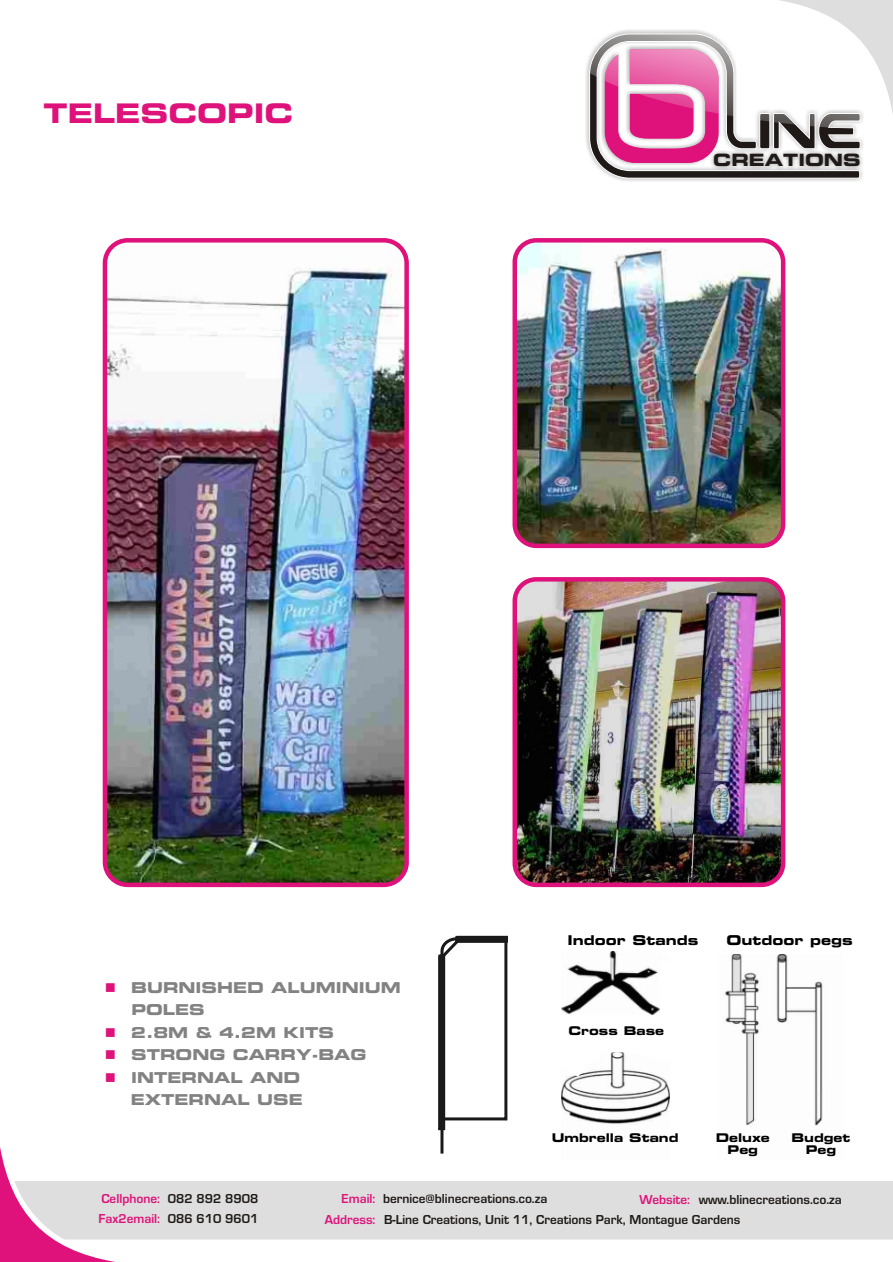
<style>
.page{position:relative;width:893px;height:1262px;background:#fff}
.page>*{position:absolute;margin:0;border:0;box-sizing:border-box;transform-origin:0 0}
.t1{font:27px "Eurostile Bold Extended Two";color:#de127a}
.t2{font:16.95px "Eurostile Bold Extended Two";color:#1f1a17}
.t3{font:15px/22.6px "Eurostile Bold Extended Two";color:#828282}
.t4{font:15px/22.5px "Wingdings";color:#de127a;text-align:justify}
.t5{font:13.5px/20px "Eurose";color:#1f1a17}
.t6{font:13.5px "Eurostile Bold Extended Two";color:#000}
.t7{font:13.5px/20px "Eurose";color:#de127a}
.t8{font:12px/12px "Eurostile Bold Extended Two";color:#000;text-align:center}
.s1{color:#de127a}
</style>
<div class="page">
<img style="left:105px;top:240px;width:301px;height:645px;border-radius:23px">
<div style="left:103px;top:238px;width:306px;height:649px;border:4px solid #de127a;border-radius:23px"></div>
<img style="left:515px;top:240px;width:268px;height:306px;border-radius:22px">
<div style="left:512px;top:238px;width:273px;height:310px;border:4px solid #de127a;border-radius:22px"></div>
<img style="left:517px;top:582px;width:266px;height:300px">
<div style="left:512px;top:577px;width:273px;height:310px;border:4px solid #de127a;border-radius:22px"></div>
<svg style="left:589px;top:0;width:304px;height:181px"></svg>
<svg style="left:438px;top:936px;width:70px;height:217px"></svg>
<img style="left:724px;top:954px;width:99px;height:172px">
<img style="left:561px;top:1076px;width:109px;height:48px">
<svg style="left:569px;top:1008px;width:91px;height:68px"></svg>
<img style="left:561px;top:951px;width:98px;height:63px">
<svg style="left:0;top:1147px;width:188px;height:115px"></svg>
<div style="left:14px;top:1181px;width:879px;height:58px;background:#dedede"></div>
<h1 class="t1" style="left:44px;top:94px;width:251px">TELESCOPIC</h1>
<p class="t2" style="left:713px;top:148px;width:149px">CREATIONS</p>
<p class="t4" style="left:105px;top:977px;width:69px">■</p>
<p class="t4" style="left:105px;top:1022px;width:69px">■ ■ ■</p>
<p class="t3" style="left:131px;top:975px;width:271px">BURNISHED ALUMINIUM</p>
<p class="t3" style="left:131px;top:997px;width:237px">POLES<br>2.8M &amp; 4.2M KITS<br>STRONG CARRY-BAG<br>INTERNAL AND<br>EXTERNAL USE</p>
<p class="t6" style="left:567px;top:931px;width:133px">Indoor Stands</p>
<p class="t6" style="left:726px;top:931px;width:128px">Outdoor pegs</p>
<p class="t8" style="left:568px;top:1024px;width:97px">Cross Base</p>
<p class="t8" style="left:552px;top:1131px;width:128px">Umbrella Stand</p>
<p class="t8" style="left:715px;top:1131px;width:55px">Deluxe<br>Peg</p>
<p class="t8" style="left:791px;top:1131px;width:60px">Budget<br>Peg</p>
<p class="t7" style="left:99px;top:1189px;width:63px">Cellphone:<br>Fax2email:</p>
<p class="t5" style="left:168px;top:1188px;width:92px">082 892 8908<br>086 610 9601</p>
<p class="t5" style="left:325px;top:1188px;width:224px;line-height:20.4px;text-indent:17px"><span class="s1">Email:</span> bernice@blinecreations.co.za<br><span class="s1">Address:</span></p>
<p class="t5" style="left:384px;top:1189px;width:459px;text-indent:255px"><span class="s1">Website:</span> www.blinecreations.co.za<br>B-Line Creations, Unit 11, Creations Park, Montague Gardens</p>
</div>
